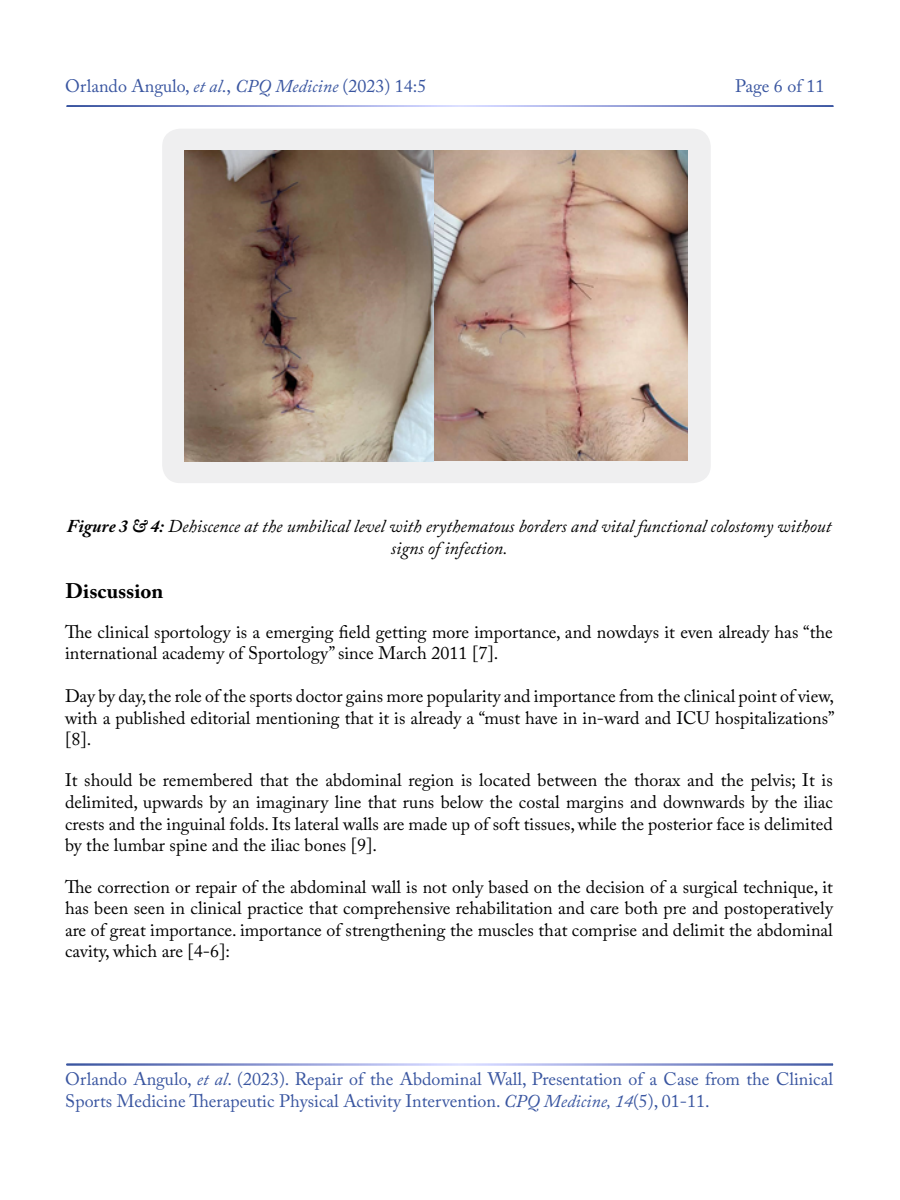
<style>
.page{position:relative;width:900px;height:1200px;background:#fff}
.page>*{position:absolute;margin:0;border:0;box-sizing:border-box;transform-origin:0 0}
.t1{font:700 21px "Adobe Caslon Pro";color:#000}
.t2{font:18px/21.6px "Adobe Caslon Pro";color:#000;text-align:justify}
.t3{font:18px/21.6px "Adobe Caslon Pro";color:#3955a0}
.t4{font:italic 18px/21.6px "Adobe Caslon Pro";color:#000;text-align:center}
.s1{font-style:italic}
.s2{font-weight:700}
</style>
<div class="page">
<div style="left:162px;top:129px;width:549px;height:354px;background:#efeff0;border-radius:18px"></div>
<img style="left:184px;top:151px;width:504px;height:311px">
<p class="t3" style="left:65px;top:75px;width:363px">Orlando Angulo, <span class="s1">et al</span>., <span class="s1">CPQ Medicine</span> (2023) 14:5</p>
<p class="t3" style="left:735px;top:75px;width:91px">Page 6 of 11</p>
<p class="t4" style="left:67px;top:515px;width:766px"><span class="s2">Figure 3 &amp; 4:</span> Dehiscence at the umbilical level with erythematous borders and vital functional colostomy without signs of infection.</p>
<p class="t1" style="left:66px;top:578px;width:99px">Discussion</p>
<p class="t2" style="left:65px;top:621px;width:769px">The clinical sportology is a emerging field getting more importance, and nowdays it even already has “the international academy of Sportology” since March 2011 [7].</p>
<p class="t2" style="left:65px;top:685px;width:771px">Day by day, the role of the sports doctor gains more popularity and importance from the clinical point of view, with a published editorial mentioning that it is already a “must have in in-ward and ICU hospitalizations” [8].</p>
<p class="t2" style="left:65px;top:769px;width:769px">It should be remembered that the abdominal region is located between the thorax and the pelvis; It is delimited, upwards by an imaginary line that runs below the costal margins and downwards by the iliac crests and the inguinal folds. Its lateral walls are made up of soft tissues, while the posterior face is delimited by the lumbar spine and the iliac bones [9].</p>
<p class="t2" style="left:65px;top:876px;width:769px">The correction or repair of the abdominal wall is not only based on the decision of a surgical technique, it has been seen in clinical practice that comprehensive rehabilitation and care both pre and postoperatively are of great importance. importance of strengthening the muscles that comprise and delimit the abdominal cavity, which are [4-6]:</p>
<p class="t3" style="left:65px;top:1068px;width:769px">Orlando Angulo, <span class="s1">et al</span>. (2023). Repair of the Abdominal Wall, Presentation of a Case from the Clinical<br>Sports Medicine Therapeutic Physical Activity Intervention. <span class="s1">CPQ Medicine, 14</span>(5), 01-11.</p>
</div>
